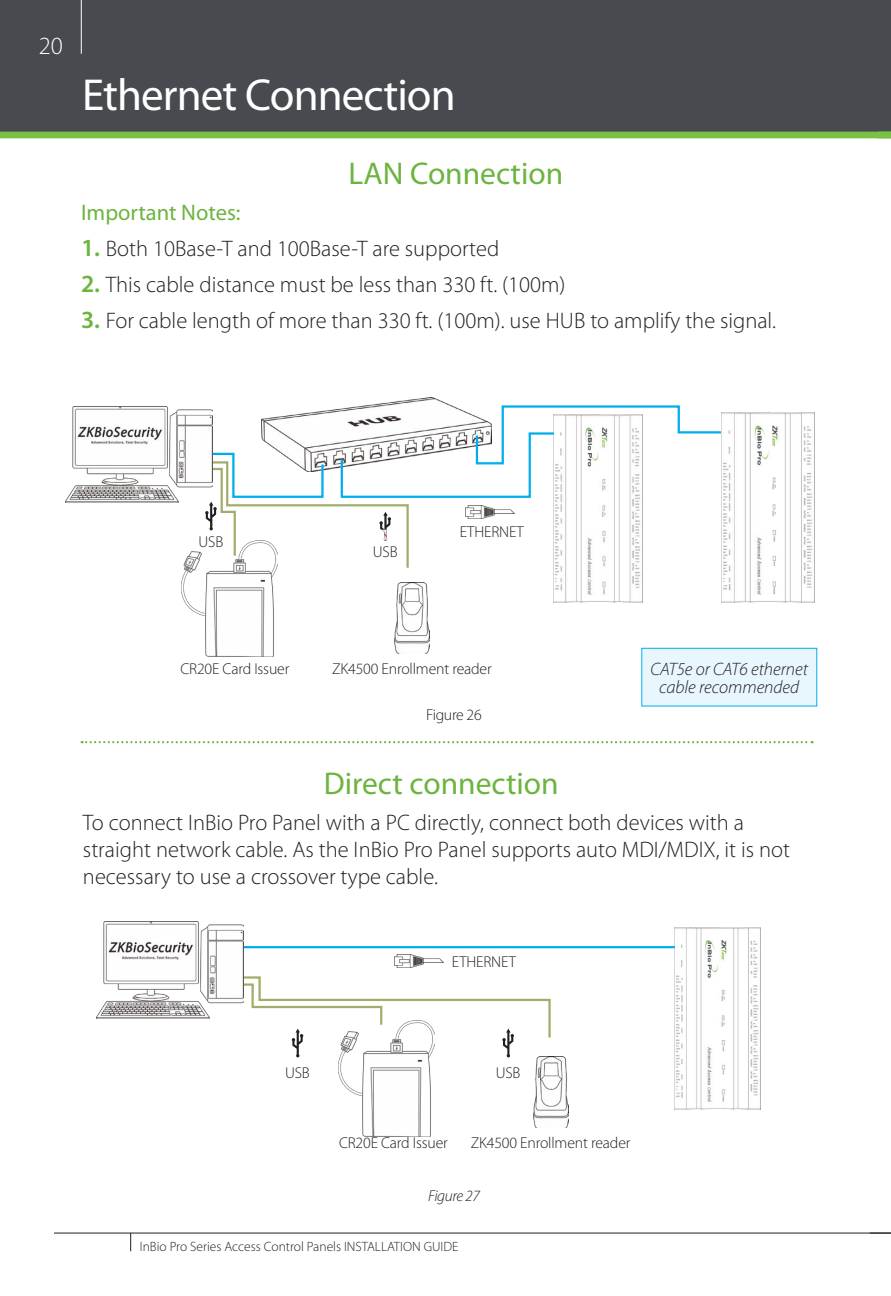
<style>
.page{position:relative;width:891px;height:1296px;background:#fff}
.page>*{position:absolute;margin:0;border:0;box-sizing:border-box;transform-origin:0 0}
.t1{font:45px "Myriad Pro";letter-spacing:-.02em;color:#fff}
.t2{font:31.5px "Myriad Pro";color:#6cb43f}
.t3{font:300 24.75px "Myriad Pro";color:#fff}
.t4{font:300 22.5px/27px "Myriad Pro";color:#231f20}
.t5{font:22.5px "Myriad Pro";color:#6cb43f}
.t6{font:italic 300 18px/18px "Myriad Pro";color:#231f20;text-align:center}
.t7{font:300 15.75px "Myriad Pro";letter-spacing:-.01em;color:#231f20}
.t8{font:italic 300 15.75px "Myriad Pro";letter-spacing:-.02em;color:#231f20}
.t9{font:300 13.5px "Myriad Pro";color:#231f20}
.s1{font-weight:600;font-size:24.75px;color:#6cb43f}
</style>
<div class="page">
<img style="left:181px;top:552px;width:95px;height:104px">
<img style="left:339px;top:1057px;width:92px;height:79px">
<img style="left:675px;top:928px;width:86px;height:182px">
<hr style="left:235px;top:946px;width:440px;height:2px;background:#00aeef">
<svg style="left:243px;top:975px;width:309px;height:82px"></svg>
<img style="left:96px;top:922px;width:147px;height:96px">
<img style="left:394px;top:583px;width:36px;height:71px">
<img style="left:533px;top:1057px;width:35px;height:71px">
<img style="left:394px;top:955px;width:49px;height:13px">
<div style="left:0;top:0;width:891px;height:135px;background:#474a4e"></div>
<hr style="left:54px;top:1233px;width:837px;height:1px;background:#231f20">
<svg style="left:870px;top:1233px;width:21px;height:1px"></svg>
<hr style="left:81px;top:0;width:1px;height:54px;background:#fff">
<svg style="left:130px;top:1233px;width:1px;height:18px"></svg>
<div style="left:0;top:132px;width:891px;height:6px;background:#79c142"></div>
<img style="left:554px;top:570px;width:88px;height:33px">
<img style="left:721px;top:413px;width:94px;height:189px">
<img style="left:378px;top:397px;width:70px;height:7px">
<svg style="left:191px;top:404px;width:532px;height:166px"></svg>
<img style="left:65px;top:406px;width:147px;height:97px">
<svg style="left:82px;top:741px;width:731px;height:2px"></svg>
<div style="left:642px;top:648px;width:175px;height:58px;background:#e8f6fd"></div>
<div style="left:642px;top:648px;width:175px;height:58px;border:1px solid #00aeef"></div>
<p class="t3" style="left:39px;top:36px;width:26px">20</p>
<h1 class="t1" style="left:82px;top:78px;width:375px">Ethernet Connection</h1>
<h2 class="t2" style="left:349px;top:161px;width:216px">LAN Connection</h2>
<p class="t5" style="left:81px;top:204px;width:161px">Important Notes:</p>
<p class="t4" style="left:81px;top:237px;width:420px"><span class="s1">1.</span> Both 10Base-T and 100Base-T are supported</p>
<p class="t4" style="left:81px;top:273px;width:486px"><span class="s1">2.</span> This cable distance must be less than 330 ft. (100m)</p>
<p class="t4" style="left:81px;top:309px;width:697px"><span class="s1">3.</span> For cable length of more than 330 ft. (100m). use HUB to amplify the signal.</p>
<p class="t7" style="left:199px;top:536px;width:26px">USB</p>
<p class="t7" style="left:373px;top:546px;width:26px">USB</p>
<p class="t7" style="left:460px;top:526px;width:66px">ETHERNET</p>
<p class="t7" style="left:180px;top:662px;width:110px">CR20E Card Issuer</p>
<p class="t7" style="left:332px;top:662px;width:161px">ZK4500 Enrollment reader</p>
<p class="t7" style="left:426px;top:709px;width:57px">Figure 26</p>
<p class="t6" style="left:650px;top:661px;width:159px">CAT5e or CAT6 ethernet cable recommended</p>
<h2 class="t2" style="left:324px;top:772px;width:236px">Direct connection</h2>
<p class="t4" style="left:83px;top:811px;width:709px">To connect InBio Pro Panel with a PC directly, connect both devices with a straight network cable. As the InBio Pro Panel supports auto MDI/MDIX, it is not necessary to use a crossover type cable.</p>
<p class="t7" style="left:452px;top:955px;width:66px">ETHERNET</p>
<p class="t7" style="left:285px;top:1066px;width:26px">USB</p>
<p class="t7" style="left:496px;top:1066px;width:26px">USB</p>
<p class="t7" style="left:339px;top:1137px;width:110px">CR20E Card Issuer</p>
<p class="t7" style="left:471px;top:1137px;width:161px">ZK4500 Enrollment reader</p>
<p class="t8" style="left:428px;top:1190px;width:53px">Figure 27</p>
<p class="t9" style="left:140px;top:1239px;width:320px">InBio Pro Series Access Control Panels INSTALLATION GUIDE</p>
</div>
